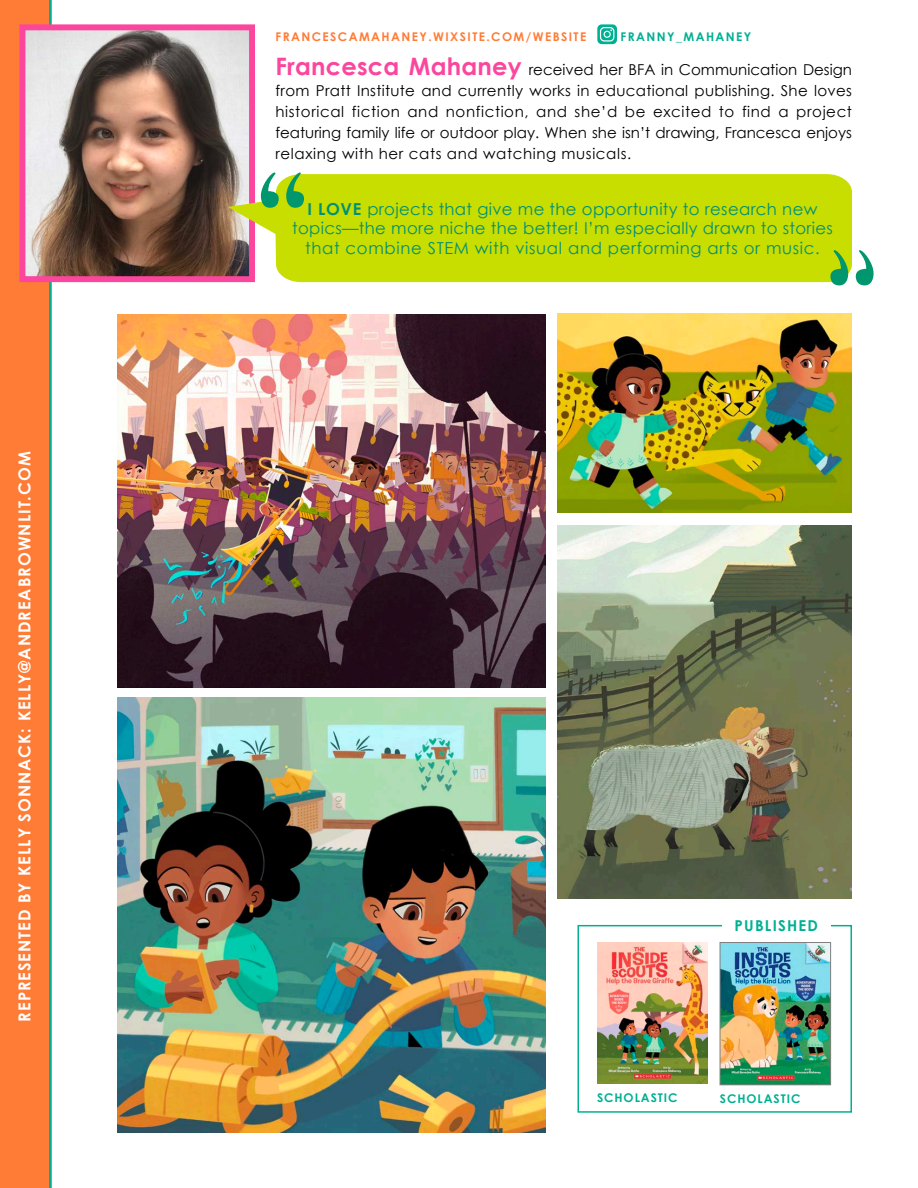
<style>
.page{position:relative;width:918px;height:1188px;background:#fff}
.page>*{position:absolute;margin:0;border:0;box-sizing:border-box;transform-origin:0 0}
.t1{font:16.5px/19.5px "Century Gothic";letter-spacing:.02em;color:#009074;text-align:center}
.t2{font:700 16.5px "Century Gothic";letter-spacing:.06em;color:#fff}
.t3{font:15px/21px "Century Gothic";letter-spacing:.04em;color:#000;text-align:justify}
.t4{font:700 15px "Century Gothic";letter-spacing:.08em;color:#00b093}
.t5{font:700 12px "Century Gothic";letter-spacing:.12em;color:#ff7c36}
.t6{font:700 12px "Century Gothic";letter-spacing:.08em;color:#00b093}
.t7{font:700 12px "Century Gothic";letter-spacing:.12em;color:#00b093}
.s1{font-weight:700;font-size:24px;color:#fc469e}
.s2{font-weight:700}
</style>
<div class="page">
<hr style="left:49px;top:0;width:3px;height:1188px;background:#00b093">
<div style="left:0;top:0;width:49px;height:1188px;background:#ff7c36"></div>
<svg style="left:597px;top:24px;width:20px;height:20px"></svg>
<img style="left:27px;top:31px;width:221px;height:244px">
<div style="left:20px;top:24px;width:235px;height:258px;border:6px solid #fc469e"></div>
<svg style="left:228px;top:174px;width:624px;height:108px;background:#c8d90b"></svg>
<svg style="left:261px;top:173px;width:43px;height:35px"></svg>
<div style="left:578px;top:925px;width:274px;height:188px;border:2px solid #00b093"></div>
<div style="left:722px;top:910px;width:109px;height:30px;background:#fff"></div>
<img style="left:722px;top:944px;width:107px;height:139px">
<div style="left:720px;top:942px;width:111px;height:143px;border:1px solid #808080"></div>
<img style="left:597px;top:943px;width:111px;height:140px">
<img style="left:558px;top:525px;width:294px;height:374px">
<svg style="left:830px;top:250px;width:44px;height:35px"></svg>
<img style="left:117px;top:697px;width:429px;height:435px">
<img style="left:117px;top:314px;width:429px;height:374px">
<img style="left:558px;top:314px;width:294px;height:199px">
<p class="t2" style="left:14px;top:1022px;width:572px;rotate:-90deg">REPRESENTED BY KELLY SONNACK: KELLY@ANDREABROWNLIT.COM</p>
<p class="t5" style="left:276px;top:29px;width:312px">FRANCESCAMAHANEY.WIXSITE.COM/WEBSITE</p>
<p class="t7" style="left:621px;top:29px;width:132px">FRANNY_MAHANEY</p>
<p class="t3" style="left:276px;top:59px;width:578px"><span class="s1">Francesca Mahaney</span> received her BFA in Communication Design from Pratt Institute and currently works in educational publishing. She loves historical fiction and nonfiction, and she’d be excited to find a project featuring family life or outdoor play. When she isn’t drawing, Francesca enjoys relaxing with her cats and watching musicals.</p>
<p class="t1" style="left:292px;top:199px;width:542px"><span class="s2">I LOVE</span> projects that give me the opportunity to research new topics—the more niche the better! I’m especially drawn to stories that combine STEM with visual and performing arts or music.</p>
<p class="t4" style="left:735px;top:915px;width:85px">PUBLISHED</p>
<p class="t6" style="left:597px;top:1090px;width:82px">SCHOLASTIC</p>
<p class="t6" style="left:720px;top:1091px;width:82px">SCHOLASTIC</p>
</div>
